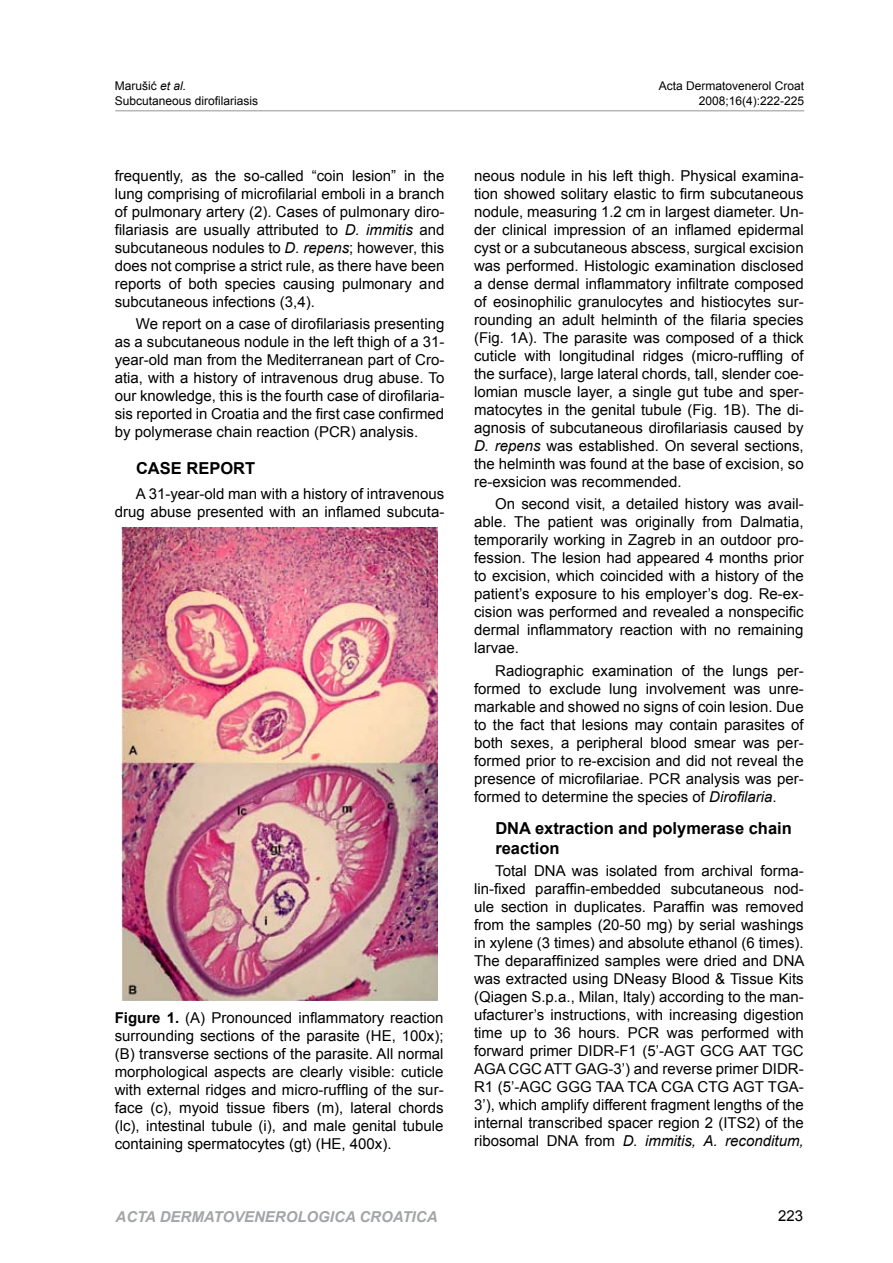
<style>
.page{position:relative;width:893px;height:1263px;background:#fff}
.page>*{position:absolute;margin:0;border:0;box-sizing:border-box;transform-origin:0 0}
.t1{font:700 16.5px/19.8px "Arial";color:#000}
.t2{font:15px/18px "Arial";color:#000;text-align:justify}
.t3{font:italic 700 15px "Arial";color:#a2a4a6}
.t4{font:12px "Arial";color:#000}
.s1{font-style:italic}
.s2{font-weight:700}
</style>
<div class="page">
<img style="left:122px;top:527px;width:316px;height:474px">
<hr style="left:115px;top:110px;width:689px;height:1px;background:#b4b6b7">
<p class="t4" style="left:115px;top:78px;width:73px">Marušić <span class="s1">et al.</span></p>
<p class="t4" style="left:659px;top:78px;width:147px">Acta Dermatovenerol Croat</p>
<p class="t4" style="left:115px;top:93px;width:145px">Subcutaneous dirofilariasis</p>
<p class="t4" style="left:699px;top:93px;width:107px">2008;16(4):222-225</p>
<p class="t2" style="left:115px;top:167px;width:331px">frequently, as the so-called “coin lesion” in the lung comprising of microfilarial emboli in a branch of pulmonary artery (2). Cases of pulmonary diro&shy;filariasis are usually attributed to <span class="s1">D. immitis</span> and subcutaneous nodules to <span class="s1">D. repens</span>; however, this does not comprise a strict rule, as there have been reports of both species causing pulmonary and subcutaneous infections (3,4).</p>
<p class="t2" style="left:115px;top:315px;width:331px;text-indent:21px">We report on a case of dirofilariasis presenting as a subcutaneous nodule in the left thigh of a 31- year-old man from the Mediterranean part of Cro&shy;atia, with a history of intravenous drug abuse. To our knowledge, this is the fourth case of dirofilaria&shy;sis reported in Croatia and the first case confirmed by polymerase chain reaction (PCR) analysis.</p>
<p class="t1" style="left:136px;top:459px;width:121px">Case Report</p>
<p class="t2" style="left:115px;top:484px;width:331px;text-align:right">A 31-year-old man with a history of intravenous drug abuse presented with an inflamed subcuta-</p>
<p class="t2" style="left:115px;top:1008px;width:330px"><span class="s2">Figure 1.</span> (A) Pronounced inflammatory reaction surrounding sections of the parasite (HE, 100x); (B) transverse sections of the parasite. All normal morphological aspects are clearly visible: cuticle with external ridges and micro-ruffling of the sur&shy;face (c), myoid tissue fibers (m), lateral chords (lc), intestinal tubule (i), and male genital tubule containing spermatocytes (gt) (HE, 400x).</p>
<p class="t2" style="left:474px;top:167px;width:331px">neous nodule in his left thigh. Physical examina&shy;tion showed solitary elastic to firm subcutaneous nodule, measuring 1.2 cm in largest diameter. Un&shy;der clinical impression of an inflamed epidermal cyst or a subcutaneous abscess, surgical excision was performed. Histologic examination disclosed a dense dermal inflammatory infiltrate composed of eosinophilic granulocytes and histiocytes sur&shy;rounding an adult helminth of the filaria species (Fig. 1A). The parasite was composed of a thick cuticle with longitudinal ridges (micro-ruffling of the surface), large lateral chords, tall, slender coe&shy;lomian muscle layer, a single gut tube and sper&shy;matocytes in the genital tubule (Fig. 1B). The di&shy;agnosis of subcutaneous dirofilariasis caused by <span class="s1">D. repens</span> was established. On several sections, the helminth was found at the base of excision, so re-exsicion was recommended.</p>
<p class="t2" style="left:474px;top:495px;width:331px;text-indent:21px">On second visit, a detailed history was avail&shy;able. The patient was originally from Dalmatia, temporarily working in Zagreb in an outdoor pro&shy;fession. The lesion had appeared 4 months prior to excision, which coincided with a history of the patient’s exposure to his employer’s dog. Re-ex&shy;cision was performed and revealed a nonspecific dermal inflammatory reaction with no remaining larvae.</p>
<p class="t2" style="left:474px;top:661px;width:331px;text-indent:21px">Radiographic examination of the lungs per&shy;formed to exclude lung involvement was unre&shy;markable and showed no signs of coin lesion. Due to the fact that lesions may contain parasites of both sexes, a peripheral blood smear was per&shy;formed prior to re-excision and did not reveal the presence of microfilariae. PCR analysis was per&shy;formed to determine the species of <span class="s1">Dirofilaria</span>.</p>
<p class="t1" style="left:495px;top:819px;width:13px">DNA</p>
<p class="t1" style="left:495px;top:819px;width:298px;text-indent:40px">extraction and polymerase chain reaction</p>
<p class="t2" style="left:474px;top:862px;width:332px;text-indent:21px">Total DNA was isolated from archival forma&shy;lin-fixed paraffin-embedded subcutaneous nod&shy;ule section in duplicates. Paraffin was removed from the samples (20-50 mg) by serial washings in xylene (3 times) and absolute ethanol (6 times).<br>The deparaffinized samples were dried and DNA was extracted using DNeasy Blood &amp; Tissue Kits (Qiagen S.p.a., Milan, Italy) according to the man&shy;ufacturer’s instructions, with increasing digestion time up to 36 hours. PCR was performed with forward primer DIDR-F1 (5’-AGT GCG AAT TGC AGA CGC ATT GAG-3’) and reverse primer DIDR-R1 (5’-AGC GGG TAA TCA CGA CTG AGT TGA-3’), which amplify different fragment lengths of the internal transcribed spacer region 2 (ITS2) of the ribosomal DNA from <span class="s1">D. immitis, A. reconditum,</span></p>
<p class="t3" style="left:116px;top:1207px;width:323px">ACTA DERMATOVENEROLOGICA CROATICA</p>
<p class="t2" style="left:778px;top:1207px;width:27px">223</p>
</div>
